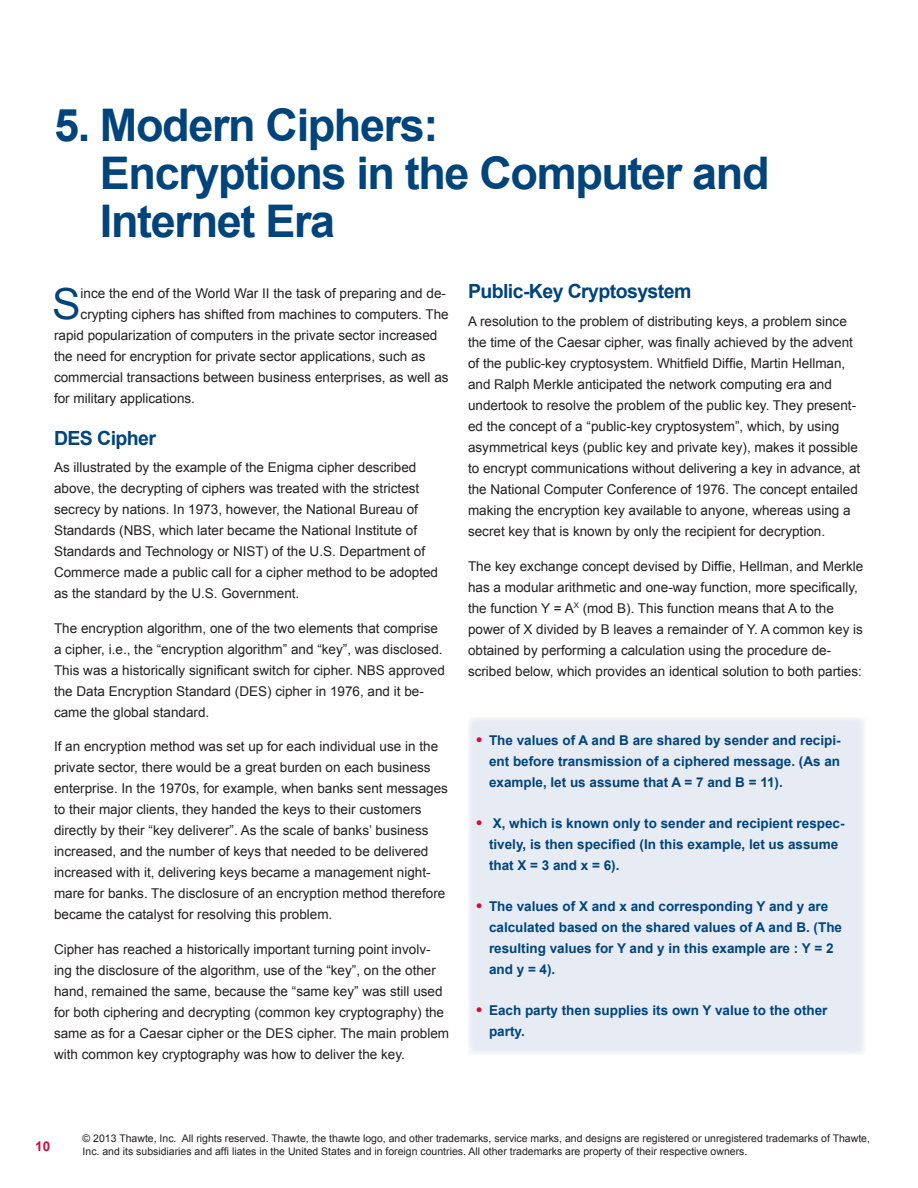
<style>
.page{position:relative;width:918px;height:1188px;background:#fff}
.page>*{position:absolute;margin:0;border:0;box-sizing:border-box;transform-origin:0 0}
.Header_1_-_Span_colu{font:700 45px/48px "Arial";letter-spacing:-.03em;color:#00447b}
.Drop_Cap{font:42.9px "Arial";color:#00447b}
.Subheader_-_Level_1{font:700 19.5px "Arial";letter-spacing:-.03em;color:#00447b}
.Drop_Cap-2{font:13.5px/21px "Arial";color:#231f20}
.t1{font:700 13.5px/21px "Arial";color:#00447b}
.t2{font:700 13.5px "Arial";color:#d10e40}
.t3{font:10.5px/12.6px "Arial";color:#231f20}
.s1{font-weight:900;font-size:15px;color:#d10e40}
</style>
<div class="page">
<div style="left:468px;top:717px;width:397px;height:338px;background:#e7ebf3"></div>
<p class="Header_1_-_Span_colu" style="left:100px;top:102px;width:671px;text-indent:-46px">5. Modern Ciphers:<br>Encryptions in the Computer and<br>Internet Era</p>
<p class="Drop_Cap" style="left:52px;top:276px;width:30px">S</p>
<p class="Drop_Cap-2" style="left:81px;top:283px;width:367px">ince the end of the World War II the task of preparing and de-</p>
<p class="Drop_Cap-2" style="left:81px;top:304px;width:370px">crypting ciphers has shifted from machines to computers. The</p>
<p class="Drop_Cap-2" style="left:54px;top:325px;width:385px">rapid popularization of computers in the private sector increased</p>
<p class="Drop_Cap-2" style="left:54px;top:346px;width:373px">the need for encryption for private sector applications, such as</p>
<p class="Drop_Cap-2" style="left:54px;top:367px;width:396px">commercial transactions between business enterprises, as well as</p>
<p class="Drop_Cap-2" style="left:54px;top:388px;width:143px">for military applications.</p>
<p class="Subheader_-_Level_1" style="left:54px;top:425px;width:104px">DES Cipher</p>
<p class="Drop_Cap-2" style="left:54px;top:457px;width:386px">As illustrated by the example of the Enigma cipher described above, the decrypting of ciphers was treated with the strictest secrecy by nations. In 1973, however, the National Bureau of Standards (NBS, which later became the National Institute of Standards and Technology or NIST) of the U.S. Department of Commerce made a public call for a cipher method to be adopted as the standard by the U.S. Government.</p>
<p class="Drop_Cap-2" style="left:54px;top:618px;width:392px">The encryption algorithm, one of the two elements that comprise a cipher, i.e., the “encryption algorithm” and “key”, was disclosed.<br>This was a historically significant switch for cipher. NBS approved the Data Encryption Standard (DES) cipher in 1976, and it be&shy;came the global standard.</p>
<p class="Drop_Cap-2" style="left:54px;top:736px;width:395px">If an encryption method was set up for each individual use in the private sector, there would be a great burden on each business enterprise. In the 1970s, for example, when banks sent messages to their major clients, they handed the keys to their customers directly by their “key deliverer”. As the scale of banks’ business increased, and the number of keys that needed to be delivered increased with it, delivering keys became a management night&shy;mare for banks. The disclosure of an encryption method therefore became the catalyst for resolving this problem.</p>
<p class="Drop_Cap-2" style="left:54px;top:939px;width:397px">Cipher has reached a historically important turning point involv&shy;ing the disclosure of the algorithm, use of the “key”, on the other hand, remained the same, because the “same key” was still used for both ciphering and decrypting (common key cryptography) the same as for a Caesar cipher or the DES cipher. The main problem with common key cryptography was how to deliver the key.</p>
<p class="Subheader_-_Level_1" style="left:468px;top:278px;width:225px">Public-Key Cryptosystem</p>
<p class="Drop_Cap-2" style="left:468px;top:311px;width:394px">A resolution to the problem of distributing keys, a problem since the time of the Caesar cipher, was finally achieved by the advent of the public-key cryptosystem. Whitfield Diffie, Martin Hellman, and Ralph Merkle anticipated the network computing era and undertook to resolve the problem of the public key. They present&shy;ed the concept of a “public-key cryptosystem”, which, by using asymmetrical keys (public key and private key), makes it possible to encrypt communications without delivering a key in advance, at the National Computer Conference of 1976. The concept entailed making the encryption key available to anyone, whereas using a secret key that is known by only the recipient for decryption.</p>
<p class="Drop_Cap-2" style="left:468px;top:555px;width:397px">The key exchange concept devised by Diffie, Hellman, and Merkle has a modular arithmetic and one-way function, more specifically, the function Y = A<sup>X</sup> (mod B). This function means that A to the power of X divided by B leaves a remainder of Y. A common key is obtained by performing a calculation using the procedure de&shy;scribed below, which provides an identical solution to both parties:</p>
<p class="t1" style="left:489px;top:730px;width:353px;text-align:justify;text-indent:-14px"><span class="s1">•</span> The values of A and B are shared by sender and recipi&shy;ent before transmission of a ciphered message. (As an example, let us assume that A = 7 and B = 11).</p>
<p class="t1" style="left:489px;top:813px;width:357px;text-indent:-14px"><span class="s1">•</span> X, which is known only to sender and recipient respec&shy;tively, is then specified (In this example, let us assume that X = 3 and x = 6).</p>
<p class="t1" style="left:489px;top:896px;width:355px;text-indent:-14px"><span class="s1">•</span> The values of X and x and corresponding Y and y are calculated based on the shared values of A and B. (The resulting values for Y and y in this example are : Y = 2 and y = 4).</p>
<p class="t1" style="left:489px;top:1000px;width:340px;text-indent:-14px"><span class="s1">•</span> Each party then supplies its own Y value to the other party.</p>
<p class="t2" style="left:35px;top:1137px;width:17px">10</p>
<p class="t3" style="left:83px;top:1132px;width:789px">© 2013 Thawte, Inc. All rights reserved. Thawte, the thawte logo, and other trademarks, service marks, and designs are registered or unregistered trademarks of Thawte,<br>Inc. and its subsidiaries and affi liates in the United States and in foreign countries. All other trademarks are property of their respective owners.</p>
</div>
